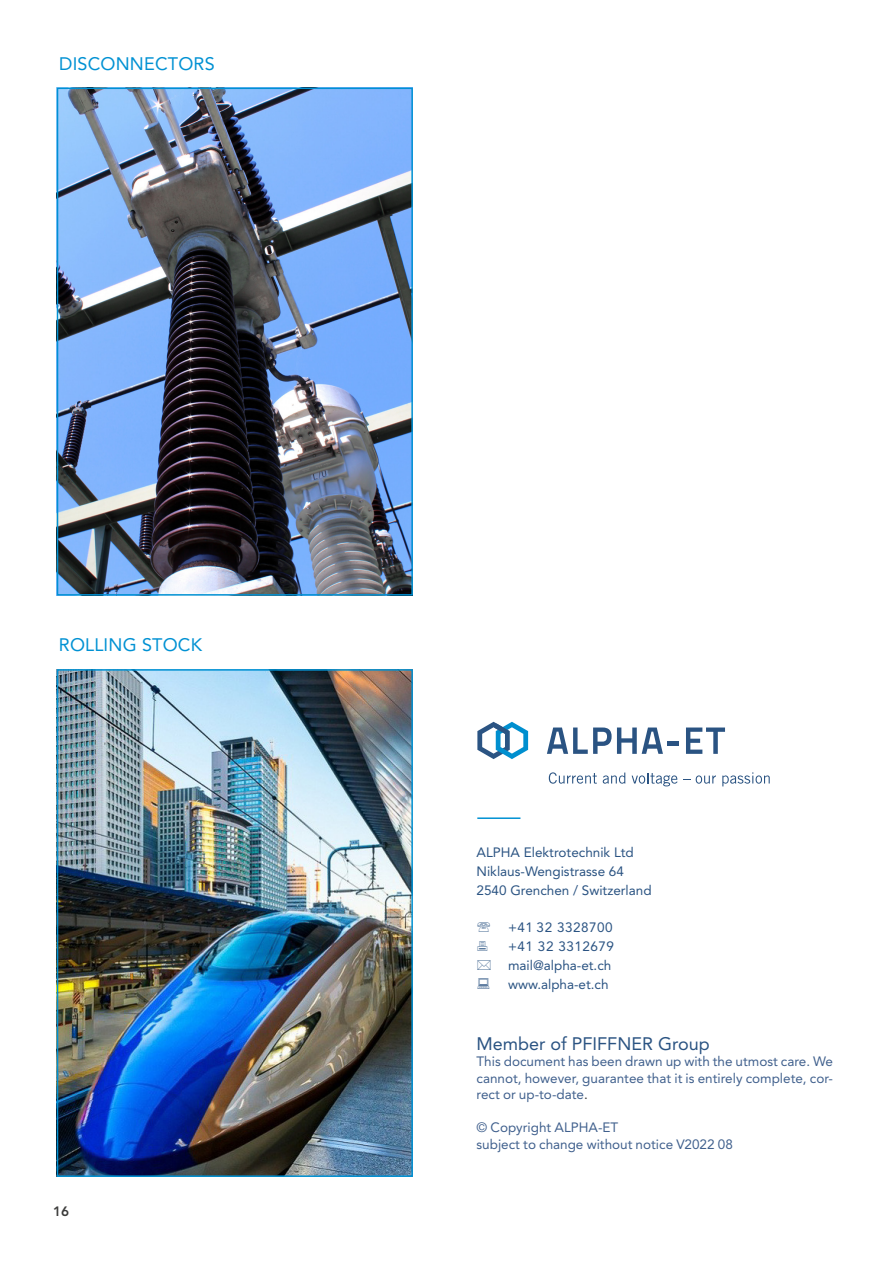
<style>
.page{position:relative;width:893px;height:1263px;background:#fff}
.page>*{position:absolute;margin:0;border:0;box-sizing:border-box;transform-origin:0 0}
.t1{font:18px "Avenir LT Std";letter-spacing:.01em;color:#0091d3}
.t2{font:18px "Avenir LT Std";color:#2a5382}
.t3{font:13.5px/16.5px "Avenir LT Std";color:#40608d;text-align:justify}
.t4{font:13.5px/18.8px "Avenir LT Std";color:#2a5382}
.t5{font:800 13.5px "Avenir LT Std";color:#3c3c3b}
.s1{color:#3c3c3b}
</style>
<div class="page">
<img style="left:60px;top:91px;width:350px;height:502px">
<div style="left:57px;top:88px;width:356px;height:508px;border:2px solid #0091d3"></div>
<img style="left:60px;top:672px;width:350px;height:502px">
<div style="left:57px;top:669px;width:356px;height:508px;border:2px solid #0091d3"></div>
<hr style="left:477px;top:817px;width:43px;height:2px;background:#0091d3">
<svg style="left:549px;top:772px;width:48px;height:12px"></svg>
<svg style="left:603px;top:772px;width:22px;height:12px"></svg>
<svg style="left:632px;top:773px;width:45px;height:13px"></svg>
<svg style="left:696px;top:775px;width:20px;height:9px"></svg>
<svg style="left:722px;top:772px;width:48px;height:14px"></svg>
<svg style="left:547px;top:727px;width:116px;height:27px"></svg>
<hr style="left:667px;top:741px;width:12px;height:4px;background:#2a5382">
<svg style="left:686px;top:727px;width:39px;height:27px"></svg>
<svg style="left:477px;top:722px;width:51px;height:37px"></svg>
<h1 class="t1" style="left:59px;top:53px;width:157px">DISCONNECTORS</h1>
<h1 class="t1" style="left:59px;top:634px;width:145px">ROLLING STOCK</h1>
<p class="t5" style="left:53px;top:1203px;width:17px">16</p>
<p class="t4" style="left:477px;top:843px;width:177px">ALPHA Elektrotechnik Ltd<br>Niklaus-Wengistrasse 64<br>2540 Grenchen / Switzerland</p>
<p class="t4" style="left:508px;top:918px;width:108px">+41 32 3328700 +41 32 3312679 mail@alpha-et.ch www.alpha-et.ch</p>
<h1 class="t2" style="left:477px;top:1033px;width:235px">Member of PFIFFNER Group</h1>
<p class="t3" style="left:477px;top:1053px;width:358px">This document has been drawn up with the utmost care. We cannot, however, guarantee that it is entirely complete, cor&shy;rect or up-to-date<span class="s1">.</span></p>
<p class="t3" style="left:477px;top:1119px;width:258px">© Copyright ALPHA-ET<br>subject to change without notice V2022 08</p>
</div>
